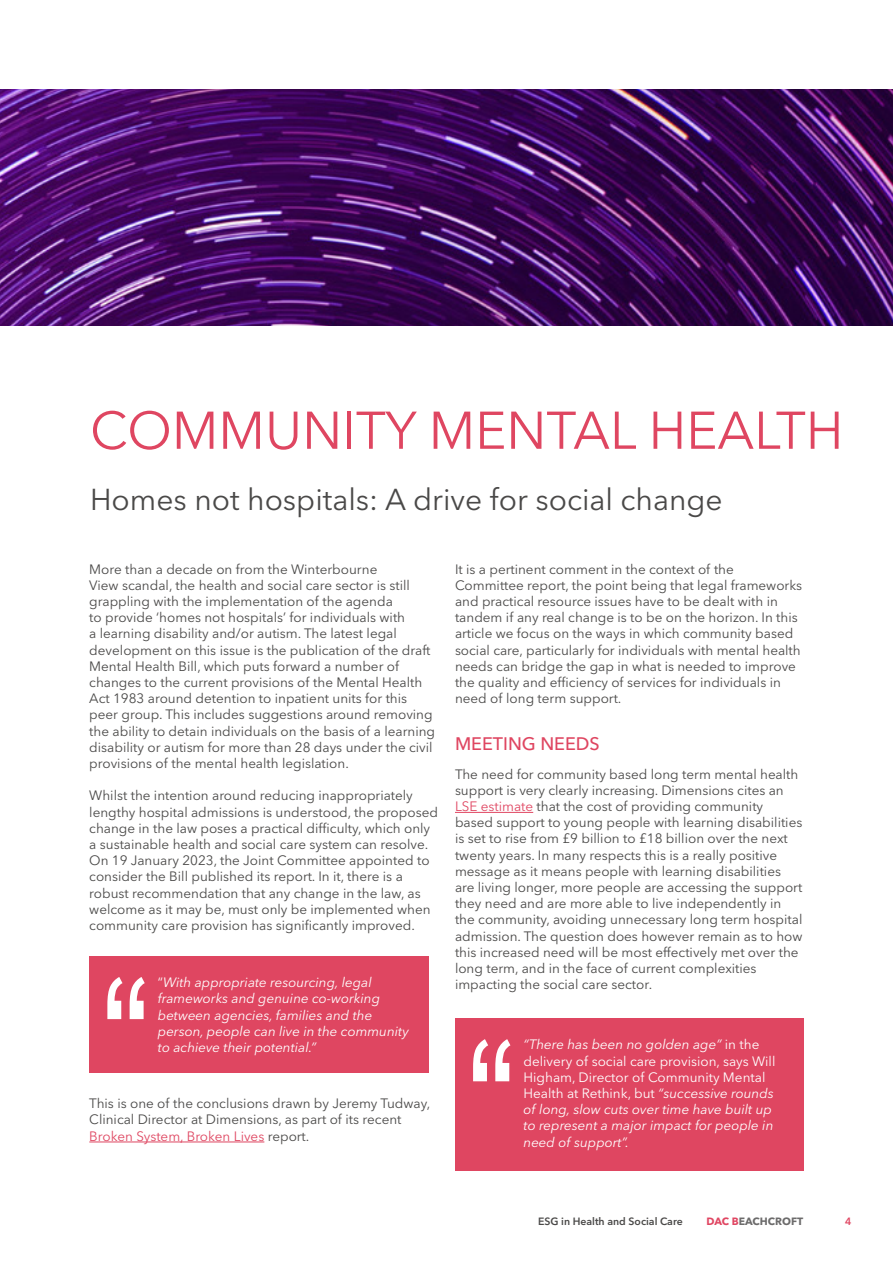
<style>
.page{position:relative;width:893px;height:1263px;background:#fff}
.page>*{position:absolute;margin:0;border:0;box-sizing:border-box;transform-origin:0 0}
.t1{font:52.5px "Avenir Next LT Pro";color:#df4661}
.t2{font:30px "Avenir Next LT Pro";color:#4a4948}
.t3{font:500 18px "Avenir Next LT Pro";color:#df4661}
.t4{font:13.5px/16.2px "Avenir Next LT Pro";color:#4a4948}
.t5{font:italic 13.5px/16.2px "Avenir Next LT Pro";color:#fff}
.t6{font:600 10.5px "Avenir Next LT Pro";color:#4a4948}
.t7{font:700 10.5px "Avenir Next LT Pro";color:#6c6b6b}
.t8{font:600 10.5px "Avenir Next LT Pro";color:#e04662}
.s1{font-style:normal}
.s2{color:#df4661}
.s3{color:#e04662}
</style>
<div class="page">
<hr style="left:89px;top:1141px;width:175px;height:1px;background:#df4661">
<div style="left:89px;top:956px;width:339px;height:117px;background:#df4661"></div>
<svg style="left:107px;top:977px;width:38px;height:42px"></svg>
<hr style="left:455px;top:812px;width:78px;height:1px;background:#e04662">
<div style="left:455px;top:1018px;width:349px;height:153px;background:#df4661"></div>
<svg style="left:473px;top:1039px;width:37px;height:42px"></svg>
<img style="left:0;top:89px;width:893px;height:236px">
<h1 class="t1" style="left:90px;top:399px;width:755px">COMMUNITY MENTAL HEALTH</h1>
<h2 class="t2" style="left:90px;top:482px;width:634px">Homes not hospitals: A drive for social change</h2>
<p class="t4" style="left:89px;top:561px;width:347px">More than a decade on from the Winterbourne<br>View scandal, the health and social care sector is still grappling with the implementation of the agenda<br>to provide ‘homes not hospitals’ for individuals with<br>a learning disability and/or autism. The latest legal development on this issue is the publication of the draft Mental Health Bill, which puts forward a number of changes to the current provisions of the Mental Health Act 1983 around detention to inpatient units for this peer group. This includes suggestions around removing the ability to detain individuals on the basis of a learning disability or autism for more than 28 days under the civil provisions of the mental health legislation.</p>
<p class="t4" style="left:89px;top:787px;width:350px">Whilst the intention around reducing inappropriately lengthy hospital admissions is understood, the proposed change in the law poses a practical difficulty, which only a sustainable health and social care system can resolve.<br>On 19 January 2023, the Joint Committee appointed to consider the Bill published its report. In it, there is a robust recommendation that any change in the law, as welcome as it may be, must only be implemented when community care provision has significantly improved.</p>
<p class="t5" style="left:158px;top:974px;width:253px"><span class="s1">“</span>With appropriate resourcing, legal frameworks and genuine co-working between agencies, families and the person, people can live in the community to achieve their potential.”</p>
<p class="t4" style="left:89px;top:1095px;width:343px">This is one of the conclusions drawn by Jeremy Tudway,<br>Clinical Director at Dimensions, as part of its recent<br><span class="s2">Broken System, Broken Lives</span> report.</p>
<p class="t4" style="left:455px;top:561px;width:349px">It is a pertinent comment in the context of the Committee report, the point being that legal frameworks and practical resource issues have to be dealt with in tandem if any real change is to be on the horizon. In this article we focus on the ways in which community based social care, particularly for individuals with mental health needs can bridge the gap in what is needed to improve the quality and efficiency of services for individuals in need of long term support.</p>
<h3 class="t3" style="left:455px;top:732px;width:146px">MEETING NEEDS</h3>
<p class="t4" style="left:455px;top:766px;width:349px">The need for community based long term mental health support is very clearly increasing. Dimensions cites an <span class="s3">LSE estimate</span> that the cost of providing community based support to young people with learning disabilities is set to rise from £9 billion to £18 billion over the next twenty years. In many respects this is a really positive message as it means people with learning disabilities are living longer, more people are accessing the support they need and are more able to live independently in the community, avoiding unnecessary long term hospital admission. The question does however remain as to how this increased need will be most effectively met over the long term, and in the face of current complexities impacting the social care sector.</p>
<p class="t5" style="left:524px;top:1036px;width:253px">“There has been no golden age” <span class="s1">in the delivery of social care provision, says Will Higham, Director of Community Mental Health at Rethink, but</span> “successive rounds of long, slow cuts over time have built up to represent a major impact for people in need of support”.</p>
<p class="t6" style="left:538px;top:1215px;width:146px">ESG in Health and Social Care</p>
<p class="t7" style="left:706px;top:1215px;width:98px"><span class="s3">DAC B</span>EACHCROFT</p>
<p class="t8" style="left:845px;top:1215px;width:8px">4</p>
</div>
